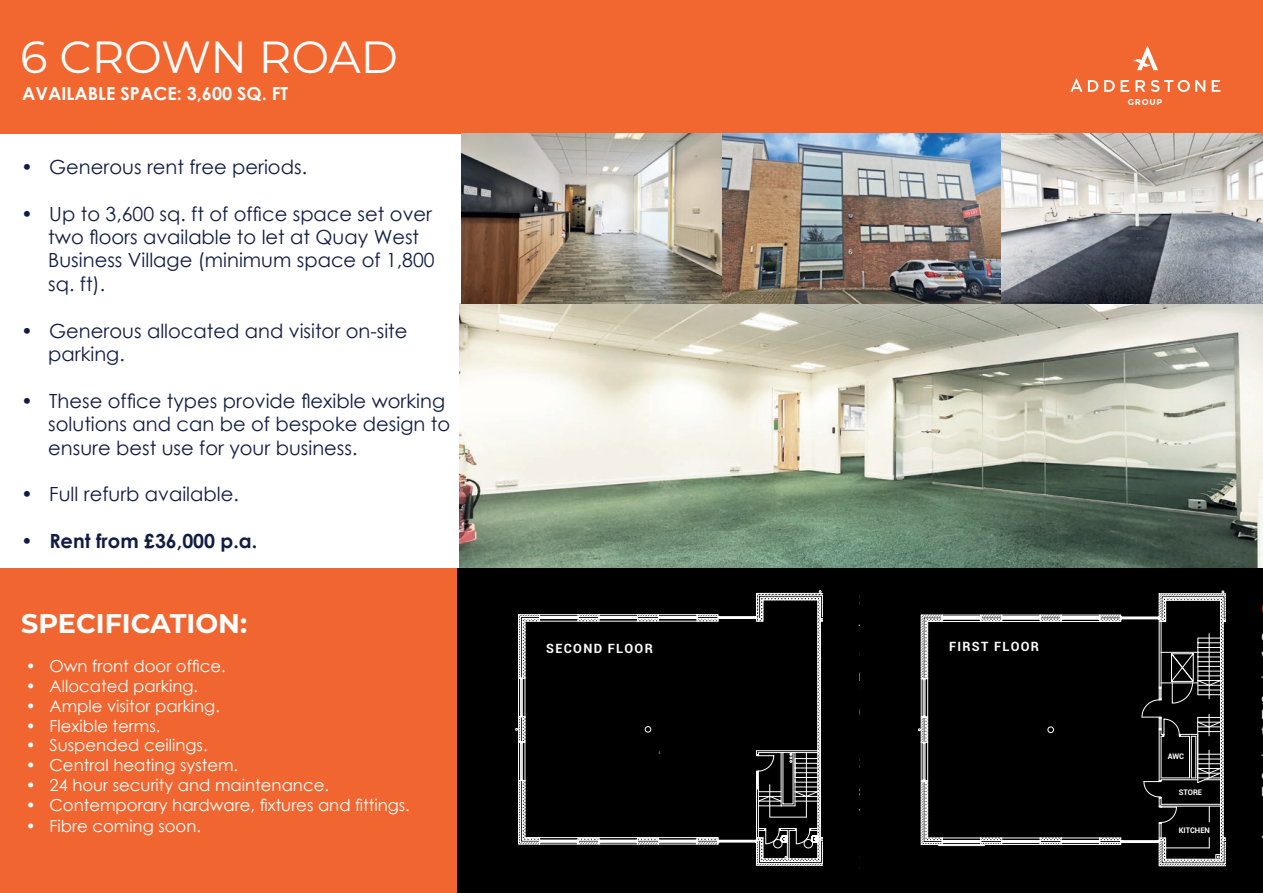
<style>
.page{position:relative;width:1263px;height:893px;background:#fff}
.page>*{position:absolute;margin:0;border:0;box-sizing:border-box;transform-origin:0 0}
.t1{font:45px "Montserrat";color:#fff}
.t2{font:700 27px "Montserrat";color:#fff}
.t3{font:19.5px/23.4px "Century Gothic";color:#111c45}
.t4{font:700 19.5px "Century Gothic";color:#111c45}
.t5{font:700 18px "Century Gothic";color:#fff}
.t6{font:16.5px "Century Gothic";color:#fff}
.t7{font:700 12.75px "Roboto";letter-spacing:.1em;color:#fff}
.t8{font:700 8.4px "Montserrat";letter-spacing:.095em;color:#fff}
.t9{font:700 7.65px "Roboto";color:#fff}
</style>
<div class="page">
<div style="left:0;top:0;width:1263px;height:133px;background:#f26630"></div>
<svg style="left:1070px;top:78px;width:12px;height:14px"></svg>
<svg style="left:1088px;top:80px;width:10px;height:12px"></svg>
<svg style="left:1104px;top:80px;width:25px;height:12px"></svg>
<svg style="left:1135px;top:80px;width:70px;height:12px"></svg>
<svg style="left:1212px;top:80px;width:8px;height:12px"></svg>
<svg style="left:1133px;top:45px;width:25px;height:25px"></svg>
<div style="left:0;top:568px;width:457px;height:325px;background:#f16630"></div>
<img style="left:460px;top:303px;width:803px;height:265px">
<div style="left:457px;top:568px;width:403px;height:325px;background:#000"></div>
<svg style="left:518px;top:614px;width:4px;height:230px"></svg>
<svg style="left:522px;top:590px;width:300px;height:276px"></svg>
<div style="left:860px;top:568px;width:403px;height:325px;background:#000"></div>
<hr style="left:1262px;top:736px;width:1px;height:42px;background:#fff">
<hr style="left:1262px;top:621px;width:1px;height:66px;background:#fff">
<svg style="left:924px;top:614px;width:215px;height:233px"></svg>
<svg style="left:1139px;top:590px;width:87px;height:277px"></svg>
<img style="left:461px;top:134px;width:802px;height:169px">
<h1 class="t1" style="left:20px;top:26px;width:379px">6 CROWN ROAD</h1>
<p class="t5" style="left:22px;top:80px;width:267px">AVAILABLE SPACE: 3,600 SQ. FT</p>
<p class="t3" style="left:21px;top:155px;width:287px">• Generous rent free periods.</p>
<p class="t3" style="left:48px;top:201px;width:388px;text-indent:-27px">• Up to 3,600 sq. ft of office space set over two floors available to let at Quay West<br>Business Village (minimum space of 1,800 sq. ft).</p>
<p class="t3" style="left:48px;top:318px;width:361px;text-indent:-27px">• Generous allocated and visitor on-site parking.</p>
<p class="t3" style="left:48px;top:389px;width:403px;text-indent:-27px">• These office types provide flexible working solutions and can be of bespoke design to ensure best use for your business.</p>
<p class="t3" style="left:21px;top:482px;width:219px">• Full refurb available.</p>
<p class="t4" style="left:21px;top:526px;width:237px">• Rent from £36,000 p.a.</p>
<h2 class="t2" style="left:21px;top:603px;width:227px">SPECIFICATION:</h2>
<p class="t6" style="left:26px;top:655px;width:202px">• Own front door office.</p>
<p class="t6" style="left:26px;top:674px;width:174px">• Allocated parking.</p>
<p class="t6" style="left:26px;top:694px;width:196px">• Ample visitor parking.</p>
<p class="t6" style="left:26px;top:714px;width:136px">• Flexible terms.</p>
<p class="t6" style="left:26px;top:734px;width:183px">• Suspended ceilings.</p>
<p class="t6" style="left:26px;top:754px;width:214px">• Central heating system.</p>
<p class="t6" style="left:26px;top:773px;width:305px">• 24 hour security and maintenance.</p>
<p class="t6" style="left:26px;top:793px;width:386px">• Contemporary hardware, fixtures and fittings.</p>
<p class="t6" style="left:26px;top:815px;width:177px">• Fibre coming soon.</p>
<p class="t8" style="left:1128px;top:97px;width:36px">GROUP</p>
<p class="t7" style="left:546px;top:639px;width:108px">SECOND FLOOR</p>
<p class="t7" style="left:949px;top:638px;width:92px">FIRST FLOOR</p>
<p class="t9" style="left:1168px;top:751px;width:18px">AWC</p>
<p class="t9" style="left:1179px;top:787px;width:25px">STORE</p>
<p class="t9" style="left:1179px;top:824px;width:33px">KITCHEN</p>
</div>
